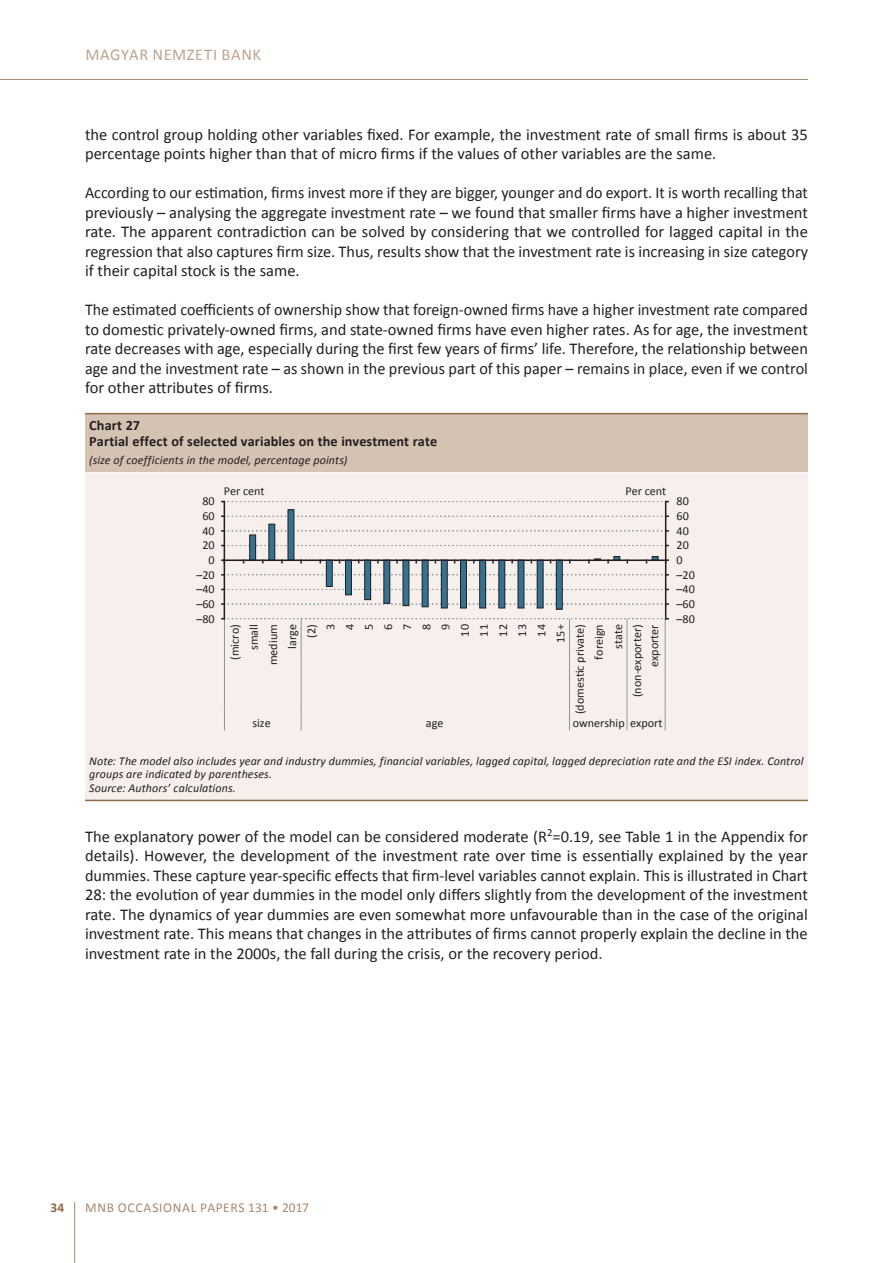
<style>
.page{position:relative;width:893px;height:1263px;background:#fff}
.page>*{position:absolute;margin:0;border:0;box-sizing:border-box;transform-origin:0 0}
.t1{font:16.5px/19.5px "Calibri";color:#231f20;text-align:justify}
.t2{font:16.5px "Calibri";letter-spacing:.04em;color:#bda48f}
.t3{font:700 14.25px/15.8px "Calibri";letter-spacing:.01em;color:#231f20}
.t4{font:13.5px "Calibri";letter-spacing:.025em;color:#a6886c}
.t5{font:13.5px "Calibri";letter-spacing:.045em;color:#a6886c}
.t6{font:700 13.5px "Calibri";color:#8e6d4b}
.t7{font:12.15px/19.2px "Calibri";color:#231f20;text-align:right}
.t8{font:italic 12px/13.5px "Calibri";letter-spacing:.01em;color:#231f20}
</style>
<div class="page">
<hr style="left:74px;top:1202px;width:1px;height:61px;background:#a6886c">
<hr style="left:0;top:79px;width:808px;height:1px;background:#a6886c">
<div style="left:85px;top:414px;width:723px;height:58px;background:#d4c2b3"></div>
<div style="left:85px;top:472px;width:723px;height:328px;background:#f6efec"></div>
<hr style="left:85px;top:413px;width:723px;height:1px;background:#8e6d4b">
<hr style="left:85px;top:800px;width:723px;height:1px;background:#8e6d4b">
<hr style="left:665px;top:619px;width:1px;height:88px;background:#939598">
<hr style="left:627px;top:619px;width:1px;height:111px;background:#939598">
<hr style="left:569px;top:619px;width:1px;height:88px;background:#939598">
<hr style="left:301px;top:619px;width:1px;height:88px;background:#939598">
<hr style="left:224px;top:619px;width:1px;height:88px;background:#939598">
<svg style="left:665px;top:707px;width:1px;height:23px"></svg>
<svg style="left:569px;top:707px;width:1px;height:23px"></svg>
<svg style="left:301px;top:707px;width:1px;height:23px"></svg>
<svg style="left:224px;top:707px;width:1px;height:23px"></svg>
<div style="left:556px;top:560px;width:6px;height:49px;background:#357190"></div>
<div style="left:556px;top:560px;width:7px;height:49px;border:1px solid #231f20"></div>
<div style="left:537px;top:560px;width:6px;height:48px;background:#357190"></div>
<div style="left:537px;top:560px;width:6px;height:48px;border:1px solid #231f20"></div>
<div style="left:518px;top:560px;width:6px;height:48px;background:#357190"></div>
<div style="left:518px;top:560px;width:6px;height:48px;border:1px solid #231f20"></div>
<div style="left:499px;top:560px;width:6px;height:48px;background:#357190"></div>
<div style="left:498px;top:560px;width:7px;height:48px;border:1px solid #231f20"></div>
<div style="left:480px;top:560px;width:6px;height:48px;background:#357190"></div>
<div style="left:479px;top:560px;width:7px;height:48px;border:1px solid #231f20"></div>
<div style="left:460px;top:560px;width:6px;height:48px;background:#357190"></div>
<div style="left:460px;top:560px;width:7px;height:48px;border:1px solid #231f20"></div>
<div style="left:441px;top:560px;width:6px;height:48px;background:#357190"></div>
<div style="left:441px;top:560px;width:7px;height:48px;border:1px solid #231f20"></div>
<div style="left:422px;top:560px;width:6px;height:47px;background:#357190"></div>
<div style="left:422px;top:560px;width:6px;height:47px;border:1px solid #231f20"></div>
<div style="left:403px;top:560px;width:6px;height:46px;background:#357190"></div>
<div style="left:403px;top:560px;width:6px;height:46px;border:1px solid #231f20"></div>
<div style="left:384px;top:560px;width:6px;height:43px;background:#357190"></div>
<div style="left:383px;top:560px;width:7px;height:43px;border:1px solid #231f20"></div>
<div style="left:365px;top:560px;width:6px;height:40px;background:#357190"></div>
<div style="left:364px;top:560px;width:7px;height:40px;border:1px solid #231f20"></div>
<div style="left:345px;top:560px;width:6px;height:35px;background:#357190"></div>
<div style="left:345px;top:560px;width:7px;height:35px;border:1px solid #231f20"></div>
<div style="left:326px;top:560px;width:6px;height:26px;background:#357190"></div>
<div style="left:326px;top:560px;width:7px;height:27px;border:1px solid #231f20"></div>
<div style="left:288px;top:510px;width:6px;height:50px;background:#357190"></div>
<div style="left:288px;top:509px;width:6px;height:51px;border:1px solid #231f20"></div>
<div style="left:269px;top:524px;width:6px;height:36px;background:#357190"></div>
<div style="left:268px;top:524px;width:7px;height:36px;border:1px solid #231f20"></div>
<div style="left:250px;top:535px;width:6px;height:25px;background:#357190"></div>
<div style="left:249px;top:535px;width:7px;height:25px;border:1px solid #231f20"></div>
<hr style="left:224px;top:502px;width:1px;height:117px;background:#231f20">
<svg style="left:222px;top:618px;width:446px;height:1px"></svg>
<svg style="left:222px;top:603px;width:446px;height:2px"></svg>
<svg style="left:222px;top:589px;width:446px;height:1px"></svg>
<svg style="left:222px;top:574px;width:446px;height:2px"></svg>
<svg style="left:222px;top:556px;width:446px;height:7px;background:#acaaaa"></svg>
<svg style="left:222px;top:545px;width:446px;height:1px"></svg>
<svg style="left:222px;top:530px;width:446px;height:2px"></svg>
<svg style="left:222px;top:515px;width:446px;height:2px"></svg>
<svg style="left:222px;top:501px;width:446px;height:1px"></svg>
<hr style="left:665px;top:502px;width:1px;height:117px;background:#231f20">
<p class="t2" style="left:85px;top:44px;width:177px">MAGYAR NEMZETI BANK</p>
<p class="t1" style="left:85px;top:125px;width:724px">the control group holding other variables fixed. For example, the investment rate of small firms is about 35 percentage points higher than that of micro firms if the values of other variables are the same.</p>
<p class="t1" style="left:85px;top:183px;width:724px">According to our estimation, firms invest more if they are bigger, younger and do export. It is worth recalling that previously – analysing the aggregate investment rate – we found that smaller firms have a higher investment rate. The apparent contradiction can be solved by considering that we controlled for lagged capital in the regression that also captures firm size. Thus, results show that the investment rate is increasing in size category if their capital stock is the same.</p>
<p class="t1" style="left:85px;top:300px;width:724px">The estimated coefficients of ownership show that foreign-owned firms have a higher investment rate compared to domestic privately-owned firms, and state-owned firms have even higher rates. As for age, the investment rate decreases with age, especially during the first few years of firms’ life. Therefore, the relationship between age and the investment rate – as shown in the previous part of this paper – remains in place, even if we control for other attributes of firms.</p>
<p class="t3" style="left:89px;top:418px;width:349px">Chart 27<br>Partial effect of selected variables on the investment rate</p>
<p class="t8" style="left:89px;top:453px;width:260px">(size of coefficients in the model, percentage points)</p>
<p class="t7" style="left:224px;top:481px;width:42px">Per cent</p>
<p class="t7" style="left:625px;top:481px;width:42px">Per cent</p>
<p class="t7" style="left:202px;top:492px;width:14px">80</p>
<p class="t7" style="left:677px;top:492px;width:14px">80</p>
<p class="t7" style="left:202px;top:506px;width:14px">60</p>
<p class="t7" style="left:677px;top:506px;width:14px">60</p>
<p class="t7" style="left:202px;top:521px;width:14px">40</p>
<p class="t7" style="left:677px;top:521px;width:14px">40</p>
<p class="t7" style="left:202px;top:536px;width:14px">20</p>
<p class="t7" style="left:677px;top:536px;width:14px">20</p>
<p class="t7" style="left:209px;top:550px;width:8px">0</p>
<p class="t7" style="left:677px;top:550px;width:8px">0</p>
<p class="t7" style="left:196px;top:565px;width:20px">–20</p>
<p class="t7" style="left:677px;top:565px;width:20px">–20</p>
<p class="t7" style="left:196px;top:580px;width:20px">–40</p>
<p class="t7" style="left:677px;top:580px;width:20px">–40</p>
<p class="t7" style="left:196px;top:594px;width:20px">–60</p>
<p class="t7" style="left:677px;top:594px;width:20px">–60</p>
<p class="t7" style="left:677px;top:609px;width:20px">–80</p>
<p class="t7" style="left:196px;top:609px;width:20px">–80</p>
<p class="t7" style="left:225px;top:714px;width:92px;rotate:-90deg">(micro)<br>small<br>medium<br>large<br>(2)<br>3<br>4<br>5<br>6<br>7<br>8<br>9<br>10<br>11<br>12<br>13<br>14<br>15+<br>(domestic private) foreign<br>state (non-exporter)</p>
<p class="t7" style="left:645px;top:667px;width:44px;rotate:-90deg">exporter</p>
<p class="t7" style="left:252px;top:713px;width:20px">size</p>
<p class="t7" style="left:426px;top:713px;width:19px">age</p>
<p class="t7" style="left:573px;top:713px;width:91px">ownership export</p>
<p class="t8" style="left:89px;top:754px;width:716px">Note: The model also includes year and industry dummies, financial variables, lagged capital, lagged depreciation rate and the ESI index. Control groups are indicated by parentheses.<br>Source: Authors’ calculations.</p>
<p class="t1" style="left:85px;top:827px;width:724px">The explanatory power of the model can be considered moderate (R<sup>2</sup>=0.19, see Table 1 in the Appendix for details). However, the development of the investment rate over time is essentially explained by the year dummies. These capture year-specific effects that firm-level variables cannot explain. This is illustrated in Chart 28: the evolution of year dummies in the model only differs slightly from the development of the investment rate. The dynamics of year dummies are even somewhat more unfavourable than in the case of the original investment rate. This means that changes in the attributes of firms cannot properly explain the decline in the investment rate in the 2000s, the fall during the crisis, or the recovery period.</p>
<p class="t6" style="left:51px;top:1199px;width:15px">34</p>
<p class="t5" style="left:85px;top:1199px;width:83px">MNB Occasiona</p>
<p class="t4" style="left:191px;top:1199px;width:26px">l Paper</p>
<p class="t4" style="left:238px;top:1199px;width:72px">s 131 • 2017</p>
</div>
